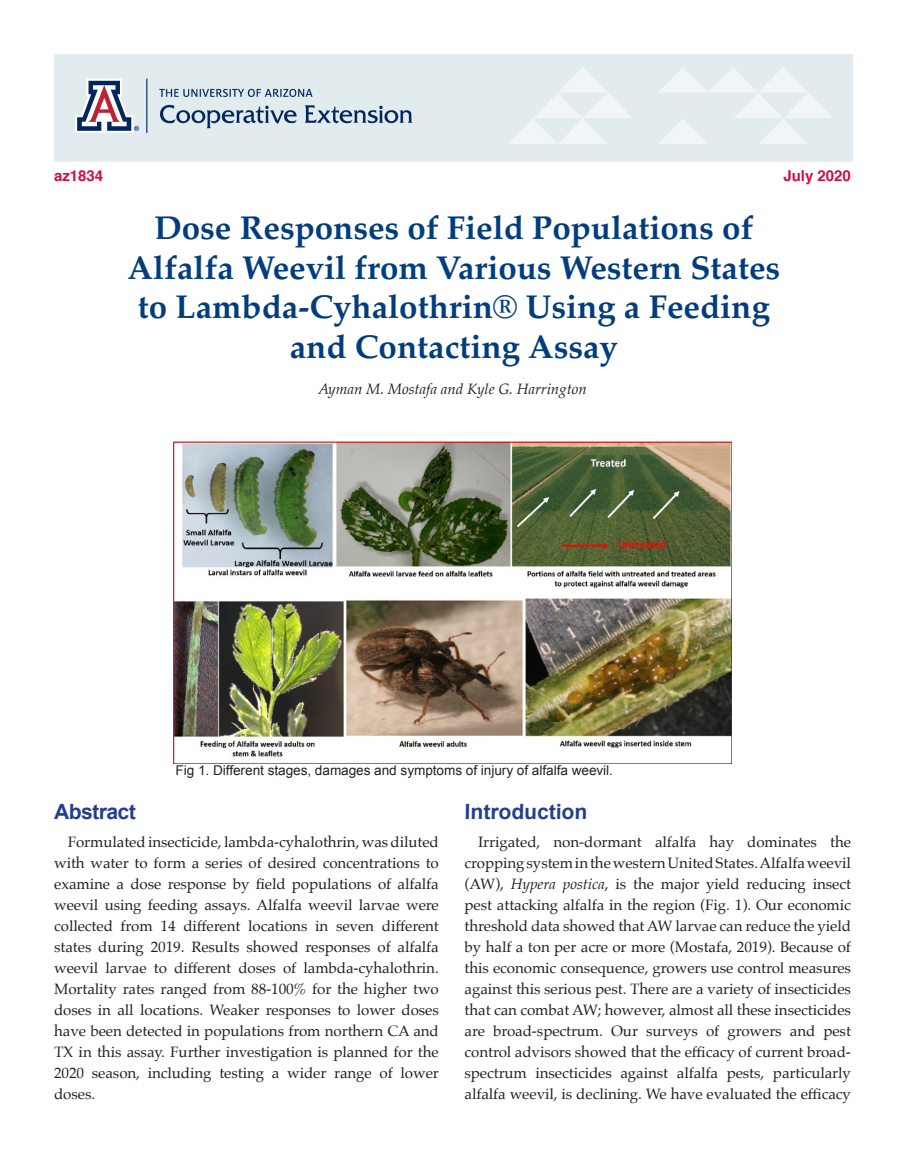
<style>
.page{position:relative;width:905px;height:1175px;background:#fff}
.page>*{position:absolute;margin:0;border:0;box-sizing:border-box;transform-origin:0 0}
.t1{font:700 33px "Palatino";color:#013d7d}
.Body_text{font:700 21px "Arial";color:#253f8e}
.Body_text-2{font:15px/21px "Palatino";color:#231f20;text-align:justify}
.t2{font:italic 15px "Palatino";color:#231f20}
.t3{font:700 15px "Helvetica";color:#d20d44}
.t4{font:13.5px "Arial";color:#231f20}
.s1{font-style:italic}
</style>
<div class="page">
<img style="left:54px;top:54px;width:798px;height:107px">
<img style="left:173px;top:441px;width:559px;height:322px">
<p class="t3" style="left:54px;top:163px;width:51px">az1834</p>
<p class="t3" style="left:783px;top:163px;width:69px">July 2020</p>
<p class="t1" style="left:154px;top:199px;width:600px">Dose Responses of Field Populations of</p>
<p class="t1" style="left:127px;top:239px;width:654px">Alfalfa Weevil from Various Western States</p>
<p class="t1" style="left:138px;top:279px;width:633px">to Lambda-Cyhalothrin® Using a Feeding</p>
<p class="t1" style="left:290px;top:318px;width:330px">and Contacting Assay</p>
<p class="t2" style="left:318px;top:376px;width:270px">Ayman M. Mostafa and Kyle G. Harrington</p>
<p class="t4" style="left:176px;top:761px;width:439px">Fig 1. Different stages, damages and symptoms of injury of alfalfa weevil.</p>
<p class="Body_text" style="left:54px;top:798px;width:84px">Abstract</p>
<p class="Body_text-2" style="left:54px;top:831px;width:386px;text-indent:14px">Formulated insecticide, lambda-cyhalothrin, was diluted with water to form a series of desired concentrations to examine a dose response by field populations of alfalfa weevil using feeding assays. Alfalfa weevil larvae were collected from 14 different locations in seven different states during 2019. Results showed responses of alfalfa weevil larvae to different doses of lambda-cyhalothrin.<br>Mortality rates ranged from 88-100% for the higher two doses in all locations. Weaker responses to lower doses have been detected in populations from northern CA and TX in this assay. Further investigation is planned for the 2020 season, including testing a wider range of lower doses.</p>
<p class="Body_text" style="left:464px;top:798px;width:125px">Introduction</p>
<p class="Body_text-2" style="left:464px;top:831px;width:388px;text-indent:14px">Irrigated, non-dormant alfalfa hay dominates the cropping system in the western United States. Alfalfa weevil (AW), <span class="s1">Hypera postica</span>, is the major yield reducing insect pest attacking alfalfa in the region (Fig. 1). Our economic threshold data showed that AW larvae can reduce the yield by half a ton per acre or more (Mostafa, 2019). Because of this economic consequence, growers use control measures against this serious pest. There are a variety of insecticides that can combat AW; however, almost all these insecticides are broad-spectrum. Our surveys of growers and pest control advisors showed that the efficacy of current broad&shy;spectrum insecticides against alfalfa pests, particularly alfalfa weevil, is declining. We have evaluated the efficacy</p>
</div>
